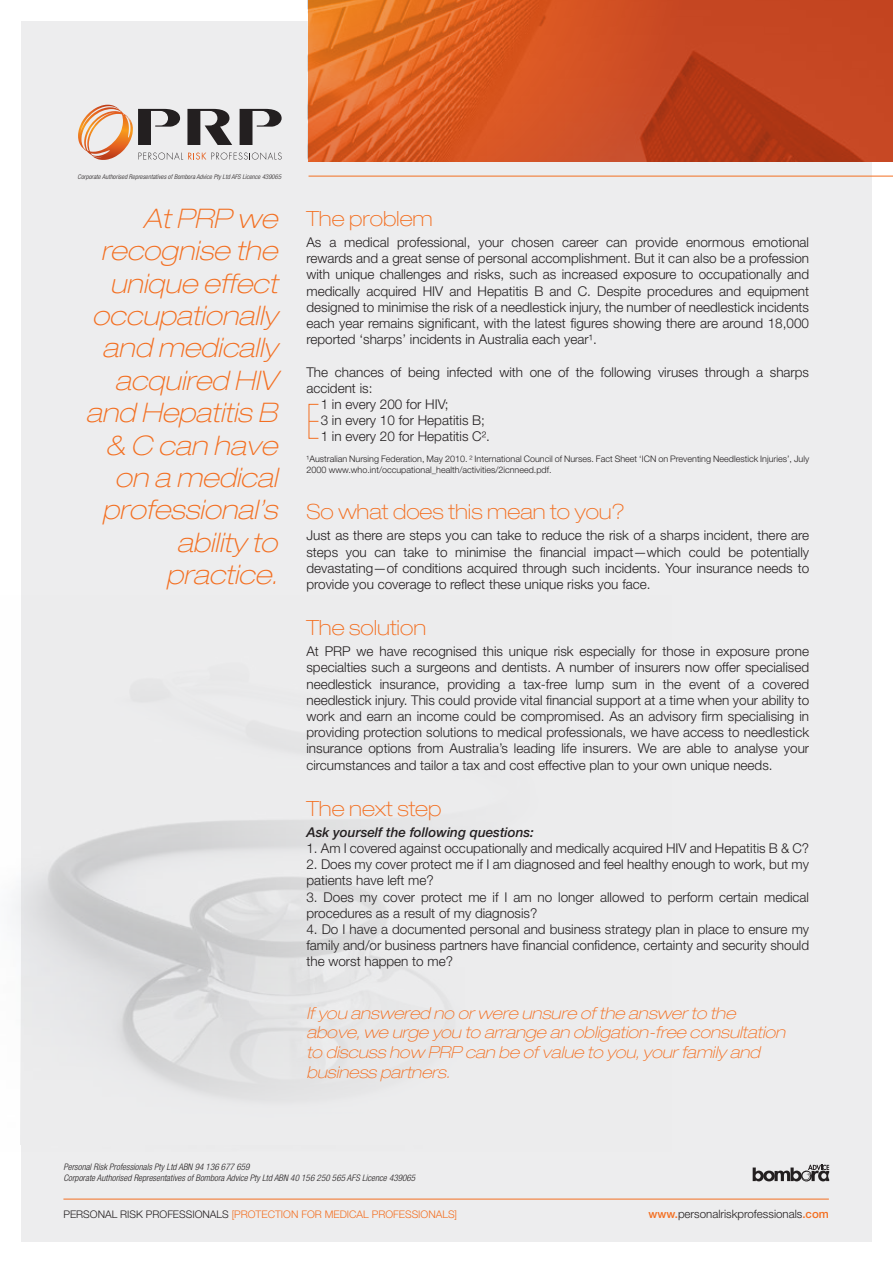
<style>
.page{position:relative;width:893px;height:1263px;background:#fff}
.page>*{position:absolute;margin:0;border:0;box-sizing:border-box;transform-origin:0 0}
.t1{font:italic 100 expanded 27px/32.4px "Helvetica Neue LT Std";color:#f36f21;text-align:right}
.t2{font:100 expanded 21px "Helvetica Neue LT Std";color:#f36f21}
.t3{font:italic 100 expanded 16.5px/19.8px "Helvetica Neue LT Std";color:#f36f21}
.t4{font:300 13.5px/16.2px "Helvetica Neue LT Std";color:#231f20;text-align:justify}
.t5{font:italic 500 13.5px "Helvetica Neue LT Std";color:#231f20}
.t6{font:300 11.55px "Helvetica Neue LT Std";color:#231f20}
.t7{font:300 10.5px "Helvetica Neue LT Std";color:#f36f21}
.t8{font:300 9px/10.8px "Helvetica Neue LT Std";color:#231f20}
.t9{font:italic 300 condensed 9px/10.8px "Helvetica Neue LT Std";color:#231f20}
.t10{font:italic 300 condensed 6.45px "Helvetica Neue LT Std";letter-spacing:.01em;color:#231f20}
.s1{color:#231f20}
.s2{font-weight:500;color:#f36f21}
</style>
<div class="page">
<div style="left:21px;top:21px;width:851px;height:1221px;background:#ededee"></div>
<img style="left:308px;top:0;width:585px;height:161px">
<hr style="left:309px;top:176px;width:584px;height:1px;background:#f36f21">
<svg style="left:25px;top:700px;width:362px;height:247px"></svg>
<svg style="left:47px;top:947px;width:392px;height:153px"></svg>
<svg style="left:78px;top:105px;width:204px;height:55px"></svg>
<hr style="left:63px;top:1199px;width:766px;height:1px;background:#f36f21">
<svg style="left:753px;top:1165px;width:76px;height:16px"></svg>
<p class="t10" style="left:78px;top:173px;width:205px">Corporate Authorised Representatives of Bombora Advice Pty Ltd AFS Licence 439065</p>
<h1 class="t1" style="left:86px;top:203px;width:193px">At PRP we recognise the unique effect occupationally and medically acquired HIV and Hepatitis B &amp; C can have on a medical professional’s ability to practice.</h1>
<h2 class="t2" style="left:306px;top:206px;width:128px">The problem</h2>
<p class="t4" style="left:306px;top:234px;width:504px">As a medical professional, your chosen career can provide enormous emotional rewards and a great sense of personal accomplishment. But it can also be a profession with unique challenges and risks, such as increased exposure to occupationally and medically acquired HIV and Hepatitis B and C. Despite procedures and equipment designed to minimise the risk of a needlestick injury, the number of needlestick incidents each year remains significant, with the latest figures showing there are around 18,000 reported ‘sharps’ incidents in Australia each year¹.</p>
<p class="t4" style="left:306px;top:363px;width:504px">The chances of being infected with one of the following viruses through a sharps</p>
<p class="t4" style="left:306px;top:379px;width:68px">accident is:</p>
<p class="t4" style="left:321px;top:396px;width:129px">1 in every 200 for HIV;</p>
<p class="t4" style="left:321px;top:412px;width:166px">3 in every 10 for Hepatitis B;</p>
<p class="t4" style="left:321px;top:428px;width:171px">1 in every 20 for Hepatitis C².</p>
<p class="t8" style="left:306px;top:453px;width:504px">¹Australian Nursing Federation, May 2010. ² International Council of Nurses. Fact Sheet ‘ICN on Preventing Needlestick Injuries’, July<br>2000 www.who.int/occupational_health/activities/2icnneed.pdf.</p>
<h2 class="t2" style="left:306px;top:499px;width:320px">So what does this mean to you?</h2>
<p class="t4" style="left:306px;top:527px;width:504px">Just as there are steps you can take to reduce the risk of a sharps incident, there are steps you can take to minimise the financial impact—which could be potentially devastating—of conditions acquired through such incidents. Your insurance needs to provide you coverage to reflect these unique risks you face.</p>
<h2 class="t2" style="left:306px;top:615px;width:121px">The solution</h2>
<p class="t4" style="left:306px;top:643px;width:504px">At PRP we have recognised this unique risk especially for those in exposure prone specialties such a surgeons and dentists. A number of insurers now offer specialised needlestick insurance, providing a tax-free lump sum in the event of a covered needlestick injury. This could provide vital financial support at a time when your ability to work and earn an income could be compromised. As an advisory firm specialising in providing protection solutions to medical professionals, we have access to needlestick insurance options from Australia’s leading life insurers. We are able to analyse your circumstances and tailor a tax and cost effective plan to your own unique needs.</p>
<h2 class="t2" style="left:306px;top:796px;width:136px">The next step</h2>
<p class="t5" style="left:306px;top:824px;width:229px">Ask yourself the following questions:</p>
<p class="t4" style="left:306px;top:840px;width:504px">1. Am I covered against occupationally and medically acquired HIV and Hepatitis B &amp; C?</p>
<p class="t4" style="left:306px;top:856px;width:504px">2. Does my cover protect me if I am diagnosed and feel healthy enough to work, but my patients have left me?</p>
<p class="t4" style="left:306px;top:888px;width:504px">3. Does my cover protect me if I am no longer allowed to perform certain medical procedures as a result of my diagnosis?</p>
<p class="t4" style="left:306px;top:921px;width:504px">4. Do I have a documented personal and business strategy plan in place to ensure my family and/or business partners have financial confidence, certainty and security should the worst happen to me?</p>
<p class="t3" style="left:306px;top:1003px;width:480px">If you answered no or were unsure of the answer to the above, we urge you to arrange an obligation-free consultation to discuss how PRP can be of value to you, your family and business partners.</p>
<p class="t9" style="left:63px;top:1162px;width:353px">Personal Risk Professionals Pty Ltd ABN 94 136 677 659<br>Corporate Authorised Representatives of Bombora Advice Pty Ltd ABN 40 156 250 565 AFS Licence 439065</p>
<p class="t7" style="left:63px;top:1208px;width:395px"><span class="s1">PERSONAL RISK PROFESSIONALS</span> [PROTECTION FOR MEDICAL PROFESSIONALS]</p>
<p class="t6" style="left:648px;top:1207px;width:182px"><span class="s2">www.</span>personalriskprofessionals<span class="s2">.com</span></p>
</div>
